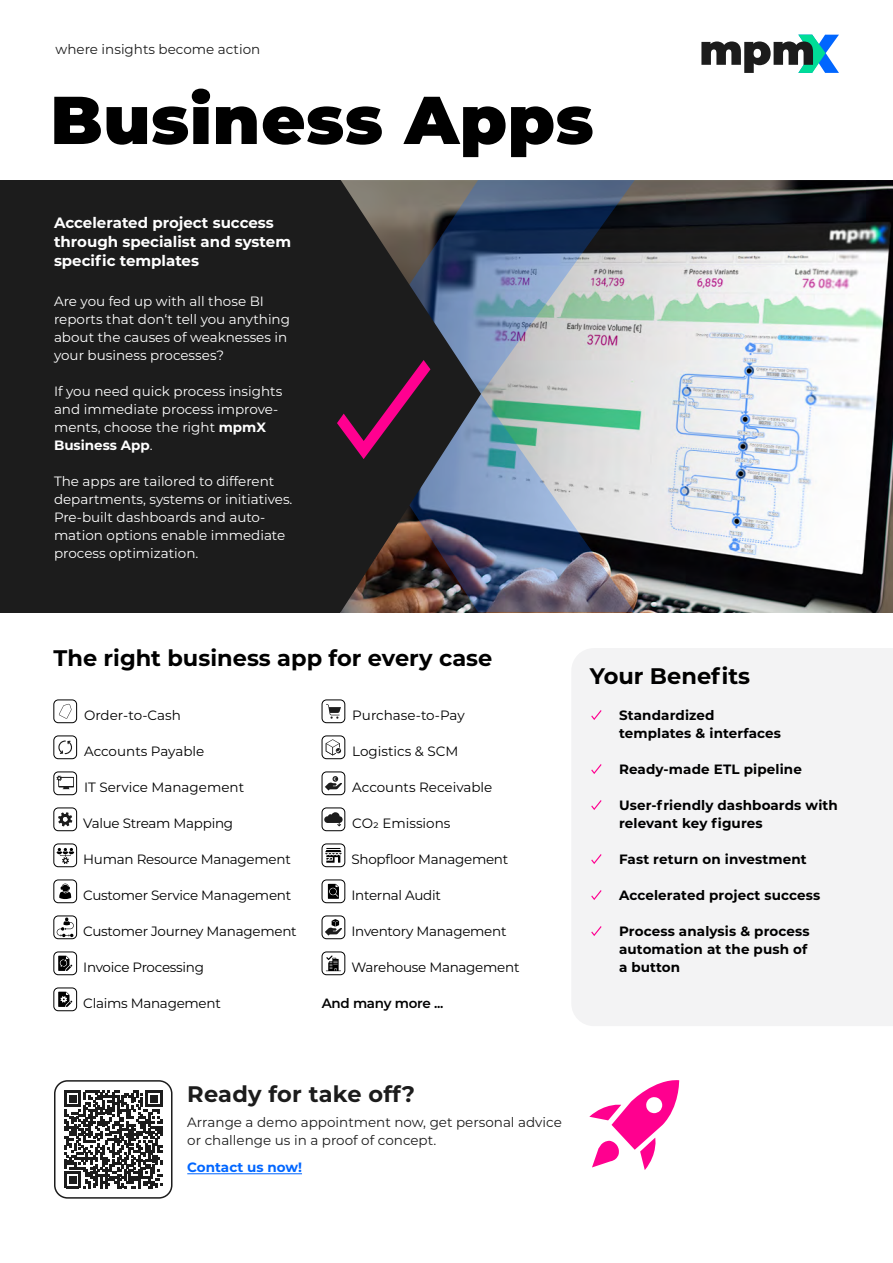
<style>
.page{position:relative;width:893px;height:1263px;background:#fff}
.page>*{position:absolute;margin:0;border:0;box-sizing:border-box;transform-origin:0 0}
.t1{font:900 67.5px "Montserrat";letter-spacing:.01em;color:#000}
.t2{font:700 22.5px "Montserrat";color:#000}
.t3{font:700 22.5px "Montserrat";letter-spacing:.01em;color:#1c1c1c}
.t4{font:700 15px/19.2px "Montserrat";color:#fff}
.t5{font:13.5px/18px "Montserrat";color:#fff}
.t6{font:13.5px "Montserrat";letter-spacing:-.02em;color:#000}
.t7{font:700 13.5px/18px "Montserrat";letter-spacing:.01em;color:#000}
.t8{font:13.5px/18px "Montserrat";color:#1c1c1c}
.t9{font:13.5px "Montserrat";color:#000}
.t10{font:600 13.5px "Montserrat";letter-spacing:-.02em;color:#000}
.t11{font:700 13.5px "Montserrat";color:#06f}
.s1{font-weight:700}
</style>
<div class="page">
<div style="left:572px;top:648px;width:321px;height:378px;background:#f3f3f4"></div>
<svg style="left:701px;top:35px;width:138px;height:38px"></svg>
<img style="left:635px;top:180px;width:258px;height:432px">
<div style="left:0;top:180px;width:340px;height:432px;background:#1c1c1c"></div>
<img style="left:481px;top:180px;width:154px;height:432px">
<svg style="left:340px;top:180px;width:141px;height:432px;background:#42434b"></svg>
<svg style="left:337px;top:360px;width:93px;height:99px;background:#431730"></svg>
<svg style="left:326px;top:704px;width:15px;height:15px"></svg>
<div style="left:322px;top:699px;width:23px;height:24px;border:1px solid #000;border-radius:4px"></div>
<svg style="left:326px;top:739px;width:15px;height:16px"></svg>
<div style="left:322px;top:735px;width:23px;height:24px;border:1px solid #000;border-radius:4px"></div>
<svg style="left:325px;top:776px;width:17px;height:14px"></svg>
<div style="left:322px;top:771px;width:23px;height:24px;border:1px solid #000;border-radius:4px"></div>
<svg style="left:324px;top:812px;width:19px;height:14px"></svg>
<div style="left:329px;top:816px;width:9px;height:5px;background:#1c1c1c"></div>
<div style="left:322px;top:807px;width:23px;height:24px;border:1px solid #000;border-radius:4px"></div>
<svg style="left:325px;top:848px;width:17px;height:15px"></svg>
<div style="left:322px;top:843px;width:23px;height:24px;border:1px solid #000;border-radius:4px"></div>
<svg style="left:328px;top:884px;width:11px;height:15px"></svg>
<div style="left:322px;top:879px;width:23px;height:24px;border:1px solid #000;border-radius:4px"></div>
<div style="left:322px;top:915px;width:23px;height:24px;border:1px solid #000;border-radius:4px"></div>
<svg style="left:325px;top:919px;width:17px;height:17px"></svg>
<svg style="left:326px;top:955px;width:15px;height:16px"></svg>
<div style="left:322px;top:951px;width:23px;height:24px;border:1px solid #000;border-radius:4px"></div>
<svg style="left:59px;top:704px;width:13px;height:15px"></svg>
<div style="left:53px;top:699px;width:24px;height:24px;border:1px solid #000;border-radius:4px"></div>
<svg style="left:58px;top:740px;width:14px;height:14px"></svg>
<div style="left:53px;top:735px;width:24px;height:24px;border:1px solid #000;border-radius:4px"></div>
<svg style="left:56px;top:775px;width:18px;height:14px"></svg>
<div style="left:53px;top:771px;width:24px;height:24px;border:1px solid #000;border-radius:4px"></div>
<svg style="left:58px;top:812px;width:14px;height:14px"></svg>
<div style="left:53px;top:807px;width:24px;height:24px;border:1px solid #000;border-radius:4px"></div>
<div style="left:53px;top:843px;width:24px;height:24px;border:1px solid #000;border-radius:4px"></div>
<svg style="left:57px;top:848px;width:17px;height:16px"></svg>
<svg style="left:59px;top:883px;width:12px;height:17px"></svg>
<div style="left:53px;top:879px;width:24px;height:24px;border:1px solid #000;border-radius:4px"></div>
<svg style="left:57px;top:917px;width:17px;height:20px"></svg>
<div style="left:53px;top:915px;width:24px;height:24px;border:1px solid #000;border-radius:4px"></div>
<svg style="left:58px;top:956px;width:14px;height:15px"></svg>
<div style="left:53px;top:951px;width:24px;height:24px;border:1px solid #000;border-radius:4px"></div>
<svg style="left:58px;top:992px;width:14px;height:15px"></svg>
<div style="left:53px;top:987px;width:24px;height:24px;border:1px solid #000;border-radius:4px"></div>
<svg style="left:591px;top:710px;width:11px;height:10px"></svg>
<svg style="left:591px;top:764px;width:11px;height:10px"></svg>
<svg style="left:591px;top:800px;width:11px;height:10px"></svg>
<svg style="left:591px;top:854px;width:11px;height:10px"></svg>
<svg style="left:591px;top:890px;width:11px;height:10px"></svg>
<svg style="left:591px;top:926px;width:11px;height:10px"></svg>
<svg style="left:64px;top:1090px;width:98px;height:98px"></svg>
<div style="left:54px;top:1080px;width:119px;height:119px;border:2px solid #1c1c1c;border-radius:13px"></div>
<hr style="left:187px;top:1173px;width:115px;height:1px;background:#06f">
<svg style="left:589px;top:1080px;width:91px;height:90px"></svg>
<p class="t8" style="left:56px;top:40px;width:206px">where insights become action</p>
<h1 class="t1" style="left:50px;top:69px;width:545px">Business Apps</h1>
<p class="t4" style="left:54px;top:212px;width:239px">Accelerated project success through specialist and system specific templates</p>
<p class="t5" style="left:54px;top:292px;width:238px">Are you fed up with all those BI reports that don‘t tell you anything about the causes of weaknesses in your business processes?</p>
<p class="t5" style="left:54px;top:382px;width:230px">If you need quick process insights and immediate process improve&shy;ments, choose the right <span class="s1">mpmX<br>Business App</span>.</p>
<p class="t5" style="left:54px;top:472px;width:240px">The apps are tailored to different departments, systems or initiatives.<br>Pre-built dashboards and auto&shy;mation options enable immediate process optimization.</p>
<h2 class="t2" style="left:53px;top:642px;width:440px">The right business app for every case</h2>
<p class="t6" style="left:352px;top:706px;width:114px">Purchase-to-Pay</p>
<p class="t9" style="left:352px;top:742px;width:108px">Logistics &amp; SCM</p>
<p class="t9" style="left:352px;top:778px;width:142px">Accounts Receivable</p>
<p class="t9" style="left:352px;top:814px;width:100px">CO2 Emissions</p>
<p class="t6" style="left:351px;top:850px;width:158px">Shopfloor Management</p>
<p class="t6" style="left:351px;top:886px;width:91px">Internal Audit</p>
<p class="t6" style="left:351px;top:922px;width:157px">Inventory Management</p>
<p class="t6" style="left:351px;top:958px;width:170px">Warehouse Management</p>
<p class="t10" style="left:322px;top:994px;width:123px">And many more ...</p>
<p class="t9" style="left:84px;top:706px;width:98px">Order-to-Cash</p>
<p class="t9" style="left:84px;top:742px;width:122px">Accounts Payable</p>
<p class="t9" style="left:84px;top:778px;width:162px">IT Service Management</p>
<p class="t6" style="left:83px;top:814px;width:151px">Value Stream Mapping</p>
<p class="t6" style="left:83px;top:850px;width:209px">Human Resource Management</p>
<p class="t6" style="left:83px;top:886px;width:209px">Customer Service Management</p>
<p class="t6" style="left:83px;top:922px;width:215px">Customer Journey Management</p>
<p class="t6" style="left:83px;top:958px;width:122px">Invoice Processing</p>
<p class="t6" style="left:83px;top:994px;width:139px">Claims Management</p>
<h2 class="t2" style="left:590px;top:660px;width:162px">Your Benefits</h2>
<p class="t7" style="left:619px;top:706px;width:164px">Standardized templates &amp; interfaces</p>
<p class="t7" style="left:619px;top:760px;width:184px">Ready-made ETL pipeline</p>
<p class="t7" style="left:619px;top:796px;width:220px">User-friendly dashboards with relevant key figures</p>
<p class="t7" style="left:619px;top:850px;width:189px">Fast return on investment</p>
<p class="t7" style="left:619px;top:886px;width:203px">Accelerated project success</p>
<p class="t7" style="left:619px;top:922px;width:192px">Process analysis &amp; process automation at the push of a button</p>
<h2 class="t3" style="left:187px;top:1078px;width:229px">Ready for take off?</h2>
<p class="t8" style="left:187px;top:1113px;width:376px">Arrange a demo appointment now, get personal advice or challenge us in a proof of concept.</p>
<p class="t11" style="left:187px;top:1158px;width:116px">Contact us now!</p>
</div>
